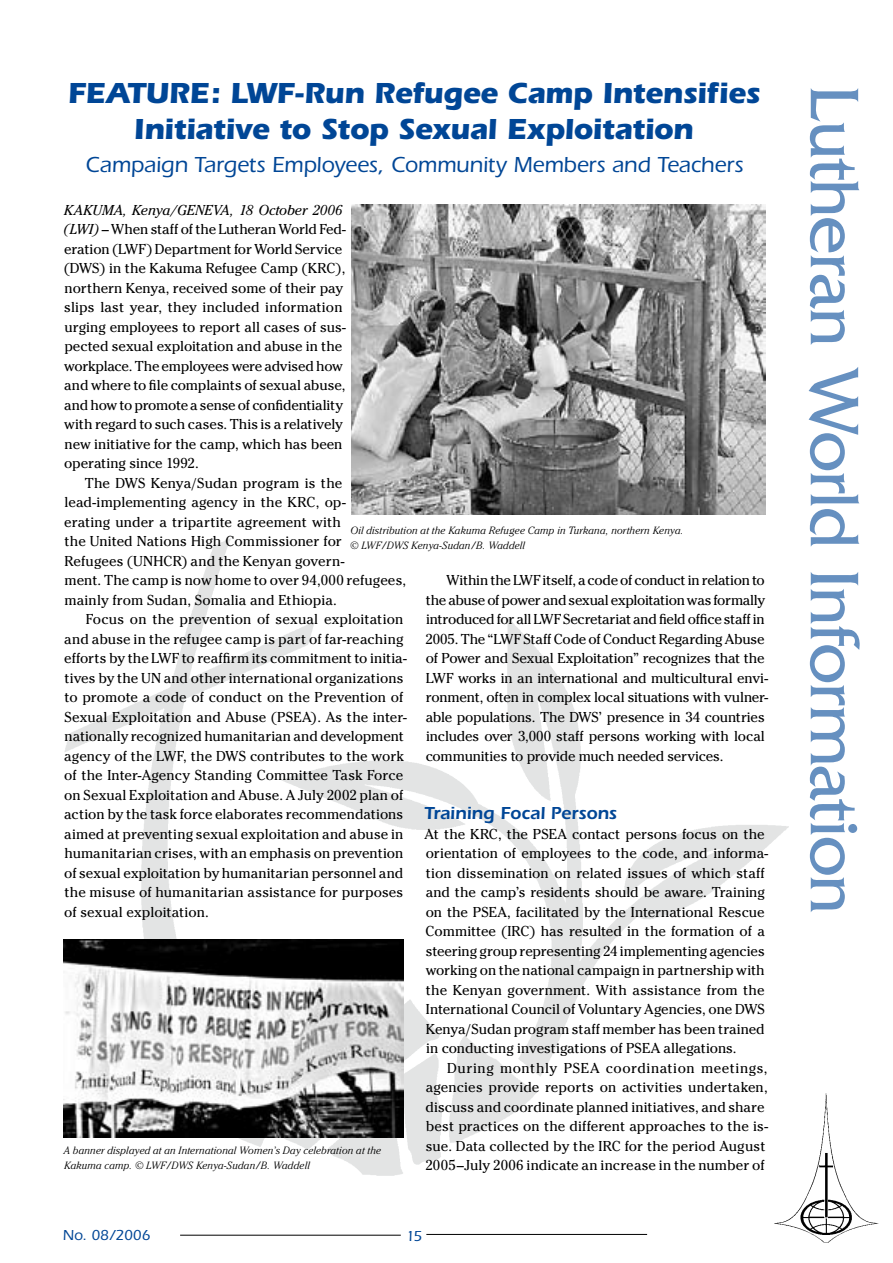
<style>
.page{position:relative;width:893px;height:1263px;background:#fff}
.page>*{position:absolute;margin:0;border:0;box-sizing:border-box;transform-origin:0 0}
.t1{font:72px "Friz Quadrata";letter-spacing:-.02em;color:#6690c0}
.t2{font:700 30px "Itc Eras";letter-spacing:-.015em;color:#004696}
.t3{font:500 22.5px "Itc Eras";letter-spacing:-.005em;color:#004696}
.t4{font:600 18px "Itc Eras";letter-spacing:-.005em;color:#004696}
.t5{font:500 15px "Itc Eras";color:#004696}
.t6{font:14.25px/19.5px "Cheltenham";color:#000}
.t7{font:14.25px/19.5px "Cheltenham";letter-spacing:-.02em;color:#000}
.t8{font:italic 300 10.5px/15px "Cheltenham";letter-spacing:.015em;color:#000}
.s1{font-style:italic}
</style>
<div class="page">
<hr style="left:180px;top:1235px;width:221px;height:1px;background:#000">
<hr style="left:426px;top:1234px;width:221px;height:1px;background:#000">
<img style="left:774px;top:1093px;width:105px;height:150px">
<img style="left:64px;top:539px;width:724px;height:639px">
<img style="left:352px;top:204px;width:413px;height:310px">
<img style="left:64px;top:940px;width:340px;height:197px">
<h2 class="t2" style="left:68px;top:76px;width:694px">FEATURE: LWF-Run Refugee Camp Intensifies</h2>
<h1 class="t1" style="left:874px;top:85px;width:830px;rotate:90deg">Lutheran World Information</h1>
<h2 class="t2" style="left:134px;top:112px;width:561px">Initiative to Stop Sexual Exploitation</h2>
<h3 class="t3" style="left:86px;top:152px;width:659px">Campaign Targets Employees, Community Members and Teachers</h3>
<p class="t6" style="left:64px;top:200px;width:284px"><span class="s1">KAKUMA, Kenya/GENEVA, 18 October 2006 (LWI)</span> – When staff of the Lutheran World Fed&shy;eration (LWF) Department for World Service (DWS) in the Kakuma Refugee Camp (KRC), northern Kenya, received some of their pay slips last year, they included information urging employees to report all cases of sus&shy;pected sexual exploitation and abuse in the workplace. The employees were advised how and where to file complaints of sexual abuse, and how to promote a sense of confidentiality with regard to such cases. This is a relatively new initiative for the camp, which has been operating since 1992.</p>
<p class="t6" style="left:64px;top:473px;width:343px;text-indent:21px">The DWS Kenya/Sudan program is the lead-implementing agency in the KRC, op-<br>erating under a tripartite agreement with<br>the United Nations High Commissioner for<br>Refugees (UNHCR) and the Kenyan govern-<br>ment. The camp is now home to over 94,000 refugees, mainly from Sudan, Somalia and Ethiopia.</p>
<p class="t6" style="left:64px;top:609px;width:344px;text-indent:22px">Focus on the prevention of sexual exploitation and abuse in the refugee camp is part of far-reaching efforts by the LWF to reaffirm its commitment to initia&shy;tives by the UN and other international organizations to promote a code of conduct on the Prevention of Sexual Exploitation and Abuse (PSEA). As the inter&shy;nationally recognized humanitarian and development agency of the LWF, the DWS contributes to the work of the Inter-Agency Standing Committee Task Force on Sexual Exploitation and Abuse. A July 2002 plan of action by the task force elaborates recommendations aimed at preventing sexual exploitation and abuse in humanitarian crises, with an emphasis on prevention of sexual exploitation by humanitarian personnel and the misuse of humanitarian assistance for purposes of sexual exploitation.</p>
<p class="t8" style="left:350px;top:522px;width:335px">Oil distribution at the Kakuma Refugee Camp in Turkana, northern Kenya. © LWF/DWS Kenya-Sudan/B. Waddell</p>
<p class="t7" style="left:425px;top:570px;width:344px;text-indent:21px">Within the LWF itself, a code of conduct in relation to the abuse of power and sexual exploitation was formally introduced for all LWF Secretariat and field office staff in 2005. The “LWF Staff Code of Conduct Regarding Abuse of Power and Sexual Exploitation” recognizes that the LWF works in an international and multicultural envi&shy;ronment, often in complex local situations with vulner&shy;able populations. The DWS’ presence in 34 countries includes over 3,000 staff persons working with local communities to provide much needed services.</p>
<p class="t4" style="left:424px;top:803px;width:194px">Training Focal Persons</p>
<p class="t6" style="left:425px;top:824px;width:345px">At the KRC, the PSEA contact persons focus on the orientation of employees to the code, and informa&shy;tion dissemination on related issues of which staff and the camp’s residents should be aware. Training on the PSEA, facilitated by the International Rescue Committee (IRC) has resulted in the formation of a steering group representing 24 implementing agencies working on the national campaign in partnership with the Kenyan government. With assistance from the International Council of Voluntary Agencies, one DWS Kenya/Sudan program staff member has been trained in conducting investigations of PSEA allegations.</p>
<p class="t6" style="left:425px;top:1058px;width:344px;text-indent:22px">During monthly PSEA coordination meetings, agencies provide reports on activities undertaken, discuss and coordinate planned initiatives, and share best practices on the different approaches to the is&shy;sue. Data collected by the IRC for the period August 2005–July 2006 indicate an increase in the number of</p>
<p class="t8" style="left:64px;top:1143px;width:319px">A banner displayed at an International Women’s Day celebration at the<br>Kakuma camp. © LWF/DWS Kenya-Sudan/B. Waddell</p>
<p class="t5" style="left:63px;top:1227px;width:89px">No. 08/2006</p>
<p class="t5" style="left:406px;top:1227px;width:16px">15</p>
</div>
